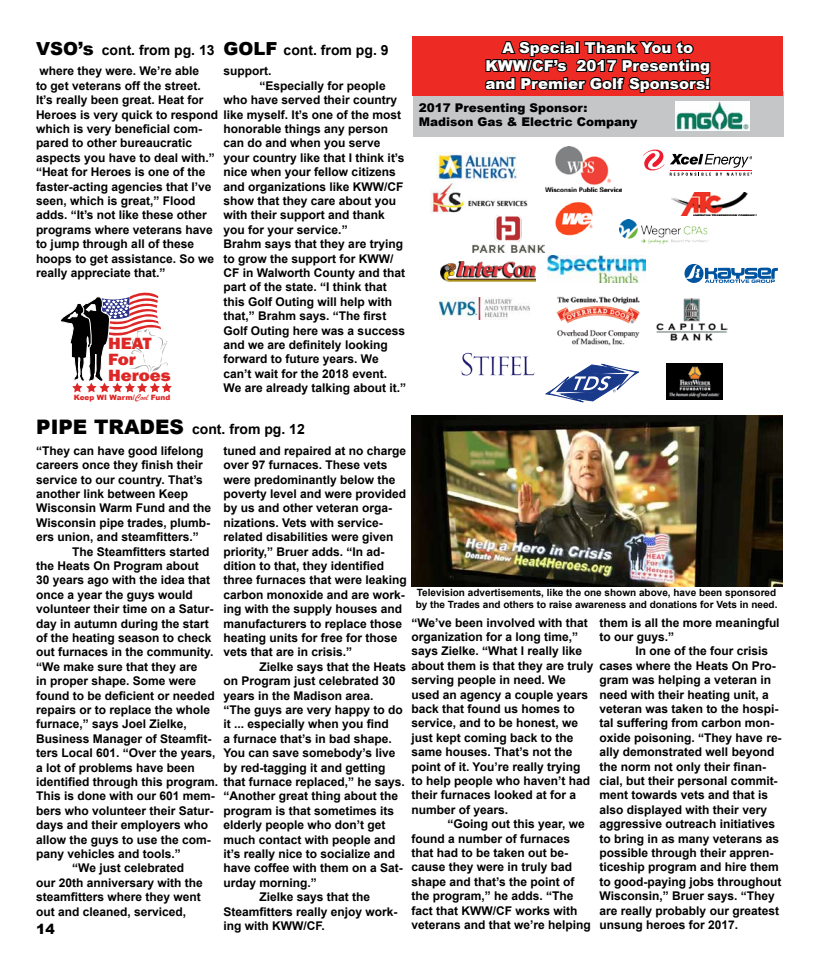
<style>
.page{position:relative;width:819px;height:972px;background:#fff}
.page>*{position:absolute;margin:0;border:0;box-sizing:border-box;transform-origin:0 0}
.t1{font:800 16.7px/16px "Franklin Gothic";color:#dd2726;scale:1.12 1}
.t2{font:900 15px/18px "Arial";color:#fff;text-align:center}
.t3{font:700 14px "Arial";color:#000}
.t4{font:900 14px "Arial";color:#000}
.t5{font:700 12px/14.4px "Arial";color:#000}
.t6{font:900 12px/14.4px "Arial";color:#000}
.t7{font:700 10px/12px "Arial";color:#000}
.t8{font:900 7.4px "Arial";color:#dd2726}
.s1{font-weight:900;font-size:18px}
.s2{font-family:"Brush Script";font-weight:400;font-size:9.2px}
.s3{font-weight:900;font-size:20px}
</style>
<div class="page">
<img style="left:411px;top:416px;width:372px;height:171px">
<svg style="left:60px;top:292px;width:112px;height:101px"></svg>
<div style="left:413px;top:91px;width:370px;height:45px;background:#c4c6c8"></div>
<div style="left:413px;top:36px;width:370px;height:60px;background:#ee2a24"></div>
<svg style="left:485px;top:40px;width:226px;height:53px"></svg>
<img style="left:656px;top:298px;width:71px;height:43px">
<svg style="left:643px;top:150px;width:109px;height:26px"></svg>
<img style="left:555px;top:202px;width:38px;height:34px">
<img style="left:557px;top:282px;width:83px;height:64px">
<img style="left:430px;top:183px;width:98px;height:31px">
<img style="left:436px;top:153px;width:81px;height:29px">
<img style="left:440px;top:262px;width:95px;height:20px">
<img style="left:547px;top:255px;width:98px;height:27px">
<img style="left:666px;top:364px;width:56px;height:35px">
<svg style="left:546px;top:364px;width:93px;height:38px"></svg>
<img style="left:473px;top:215px;width:71px;height:38px">
<img style="left:675px;top:101px;width:74px;height:30px">
<img style="left:672px;top:193px;width:84px;height:23px">
<img style="left:439px;top:298px;width:90px;height:22px">
<img style="left:461px;top:352px;width:74px;height:24px">
<svg style="left:685px;top:264px;width:19px;height:19px"></svg>
<svg style="left:686px;top:265px;width:92px;height:18px"></svg>
<img style="left:546px;top:147px;width:76px;height:44px">
<img style="left:620px;top:220px;width:89px;height:23px">
<p class="t3" style="left:36px;top:40px;width:180px"><span class="s1">VSO’s</span> cont. from pg. 13</p>
<p class="t5" style="left:36px;top:64px;width:184px">where they were. We’re able<br>to get veterans off the street.<br>It’s really been great. Heat for<br>Heroes is very quick to respond which is very beneficial com&shy;pared to other bureaucratic aspects you have to deal with.” “Heat for Heroes is one of the faster-acting agencies that I’ve seen, which is great,” Flood adds. “It’s not like these other programs where veterans have to jump through all of these hoops to get assistance. So we really appreciate that.”</p>
<p class="t3" style="left:224px;top:40px;width:167px"><span class="s1">GOLF</span> cont. from pg. 9</p>
<p class="t2" style="left:485px;top:38px;width:226px">A Special Thank You to<br>KWW/CF’s 2017 Presenting and Premier Golf Sponsors!</p>
<p class="t6" style="left:419px;top:100px;width:220px">2017 Presenting Sponsor:<br>Madison Gas &amp; Electric Company</p>
<p class="t5" style="left:224px;top:64px;width:49px">support.</p>
<p class="t5" style="left:260px;top:79px;width:128px">“Especially for people</p>
<p class="t5" style="left:224px;top:93px;width:175px">who have served their country</p>
<p class="t5" style="left:224px;top:107px;width:179px">like myself. It’s one of the most</p>
<p class="t5" style="left:224px;top:122px;width:166px">honorable things any person</p>
<p class="t5" style="left:224px;top:136px;width:158px">can do and when you serve</p>
<p class="t5" style="left:224px;top:151px;width:182px">your country like that I think it’s</p>
<p class="t5" style="left:224px;top:165px;width:174px">nice when your fellow citizens</p>
<p class="t5" style="left:224px;top:179px;width:182px">and organizations like KWW/CF</p>
<p class="t5" style="left:224px;top:194px;width:174px">show that they care about you</p>
<p class="t5" style="left:224px;top:208px;width:163px">with their support and thank</p>
<p class="t5" style="left:224px;top:223px;width:126px">you for your service.”</p>
<p class="t5" style="left:224px;top:237px;width:181px">Brahm says that they are trying</p>
<p class="t5" style="left:224px;top:251px;width:171px">to grow the support for KWW/</p>
<p class="t5" style="left:224px;top:266px;width:183px">CF in Walworth County and that</p>
<p class="t5" style="left:224px;top:280px;width:165px">part of the state. “I think that</p>
<p class="t5" style="left:224px;top:295px;width:170px">this Golf Outing will help with</p>
<p class="t5" style="left:224px;top:309px;width:164px">that,” Brahm says. “The first</p>
<p class="t5" style="left:224px;top:323px;width:183px">Golf Outing here was a success</p>
<p class="t5" style="left:224px;top:338px;width:166px">and we are definitely looking</p>
<p class="t5" style="left:224px;top:352px;width:157px">forward to future years. We</p>
<p class="t5" style="left:224px;top:367px;width:165px">can’t wait for the 2018 event.</p>
<p class="t5" style="left:224px;top:381px;width:184px">We are already talking about it.”</p>
<h1 class="t1" style="left:108px;top:335px;width:58px">HEAT<br>For<br>Heroes</h1>
<p class="t8" style="left:74px;top:392px;width:98px">Keep WI Warm/<span class="s2">Cool</span> Fund</p>
<p class="t3" style="left:36px;top:420px;width:270px"><span class="s3">PIPE TRADES</span> cont. from pg. 12</p>
<p class="t5" style="left:36px;top:444px;width:176px">“They can have good lifelong careers once they finish their service to our country. That’s another link between Keep<br>Wisconsin Warm Fund and the<br>Wisconsin pipe trades, plumb&shy;ers union, and steamfitters.”</p>
<p class="t5" style="left:72px;top:545px;width:139px">The Steamfitters started</p>
<p class="t5" style="left:36px;top:559px;width:164px">the Heats On Program about</p>
<p class="t5" style="left:36px;top:573px;width:176px">30 years ago with the idea that</p>
<p class="t5" style="left:36px;top:588px;width:158px">once a year the guys would</p>
<p class="t5" style="left:36px;top:602px;width:179px">volunteer their time on a Satur-</p>
<p class="t5" style="left:36px;top:617px;width:174px">day in autumn during the start</p>
<p class="t5" style="left:36px;top:631px;width:177px">of the heating season to check</p>
<p class="t5" style="left:36px;top:645px;width:179px">out furnaces in the community.</p>
<p class="t5" style="left:36px;top:660px;width:163px">“We make sure that they are</p>
<p class="t5" style="left:36px;top:674px;width:162px">in proper shape. Some were</p>
<p class="t5" style="left:36px;top:689px;width:180px">found to be deficient or needed</p>
<p class="t5" style="left:36px;top:703px;width:176px">repairs or to replace the whole</p>
<p class="t5" style="left:36px;top:717px;width:152px">furnace,” says Joel Zielke,</p>
<p class="t5" style="left:36px;top:732px;width:177px">Business Manager of Steamfit-</p>
<p class="t5" style="left:36px;top:746px;width:181px">ters Local 601. “Over the years,</p>
<p class="t5" style="left:36px;top:761px;width:160px">a lot of problems have been</p>
<p class="t5" style="left:36px;top:775px;width:370px">identified through this program. that furnace replaced,” he says.</p>
<p class="t5" style="left:36px;top:789px;width:180px">This is done with our 601 mem-</p>
<p class="t5" style="left:36px;top:804px;width:179px">bers who volunteer their Satur-</p>
<p class="t5" style="left:36px;top:818px;width:174px">days and their employers who</p>
<p class="t5" style="left:36px;top:833px;width:176px">allow the guys to use the com-</p>
<p class="t5" style="left:36px;top:847px;width:146px">pany vehicles and tools.”</p>
<p class="t5" style="left:72px;top:861px;width:113px">“We just celebrated</p>
<p class="t5" style="left:36px;top:876px;width:168px">our 20th anniversary with the</p>
<p class="t5" style="left:36px;top:890px;width:166px">steamfitters where they went</p>
<p class="t5" style="left:36px;top:905px;width:152px">out and cleaned, serviced,</p>
<p class="t5" style="left:223px;top:444px;width:185px">tuned and repaired at no charge over 97 furnaces. These vets were predominantly below the poverty level and were provided by us and other veteran orga&shy;nizations. Vets with service&shy;related disabilities were given priority,” Bruer adds. “In ad&shy;dition to that, they identified three furnaces that were leaking carbon monoxide and are work&shy;ing with the supply houses and manufacturers to replace those heating units for free for those vets that are in crisis.”</p>
<p class="t5" style="left:223px;top:659px;width:372px;text-indent:36px">Zielke says that the Heats about them is that they are truly on Program just celebrated 30<br>years in the Madison area.<br>“The guys are very happy to do<br>it ... especially when you find<br>a furnace that’s in bad shape.<br>You can save somebody’s live<br>by red-tagging it and getting</p>
<p class="t5" style="left:223px;top:789px;width:176px">“Another great thing about the</p>
<p class="t5" style="left:223px;top:804px;width:172px">program is that sometimes its</p>
<p class="t5" style="left:223px;top:818px;width:164px">elderly people who don’t get</p>
<p class="t5" style="left:223px;top:833px;width:174px">much contact with people and</p>
<p class="t5" style="left:223px;top:847px;width:173px">it’s really nice to socialize and</p>
<p class="t5" style="left:223px;top:861px;width:181px">have coffee with them on a Sat-</p>
<p class="t5" style="left:223px;top:876px;width:95px">urday morning.”</p>
<p class="t5" style="left:259px;top:890px;width:112px">Zielke says that the</p>
<p class="t5" style="left:223px;top:905px;width:176px">Steamfitters really enjoy work-</p>
<p class="t5" style="left:223px;top:919px;width:103px">ing with KWW/CF.</p>
<p class="t7" style="left:416px;top:587px;width:363px">Television advertisements, like the one shown above, have been sponsored by the Trades and others to raise awareness and donations for Vets in need.</p>
<p class="t5" style="left:600px;top:616px;width:182px">them is all the more meaningful to our guys.”</p>
<p class="t5" style="left:600px;top:644px;width:184px;text-indent:36px">In one of the four crisis cases where the Heats On Pro&shy;gram was helping a veteran in need with their heating unit, a veteran was taken to the hospi&shy;tal suffering from carbon mon&shy;oxide poisoning. “They have re&shy;ally demonstrated well beyond the norm not only their finan&shy;cial, but their personal commit&shy;ment towards vets and that is also displayed with their very aggressive outreach initiatives to bring in as many veterans as possible through their appren&shy;ticeship program and hire them to good-paying jobs throughout<br>Wisconsin,” Bruer says. “They are really probably our greatest unsung heroes for 2017.</p>
<p class="t5" style="left:411px;top:616px;width:178px">“We’ve been involved with that organization for a long time,” says Zielke. “What I really like</p>
<p class="t5" style="left:411px;top:673px;width:180px">serving people in need. We used an agency a couple years back that found us homes to service, and to be honest, we just kept coming back to the same houses. That’s not the point of it. You’re really trying to help people who haven’t had their furnaces looked at for a number of years.</p>
<p class="t5" style="left:411px;top:817px;width:181px;text-indent:36px">“Going out this year, we found a number of furnaces that had to be taken out be&shy;cause they were in truly bad shape and that’s the point of the program,” he adds. “The fact that KWW/CF works with veterans and that we’re helping</p>
<p class="t4" style="left:36px;top:919px;width:20px">14</p>
</div>
